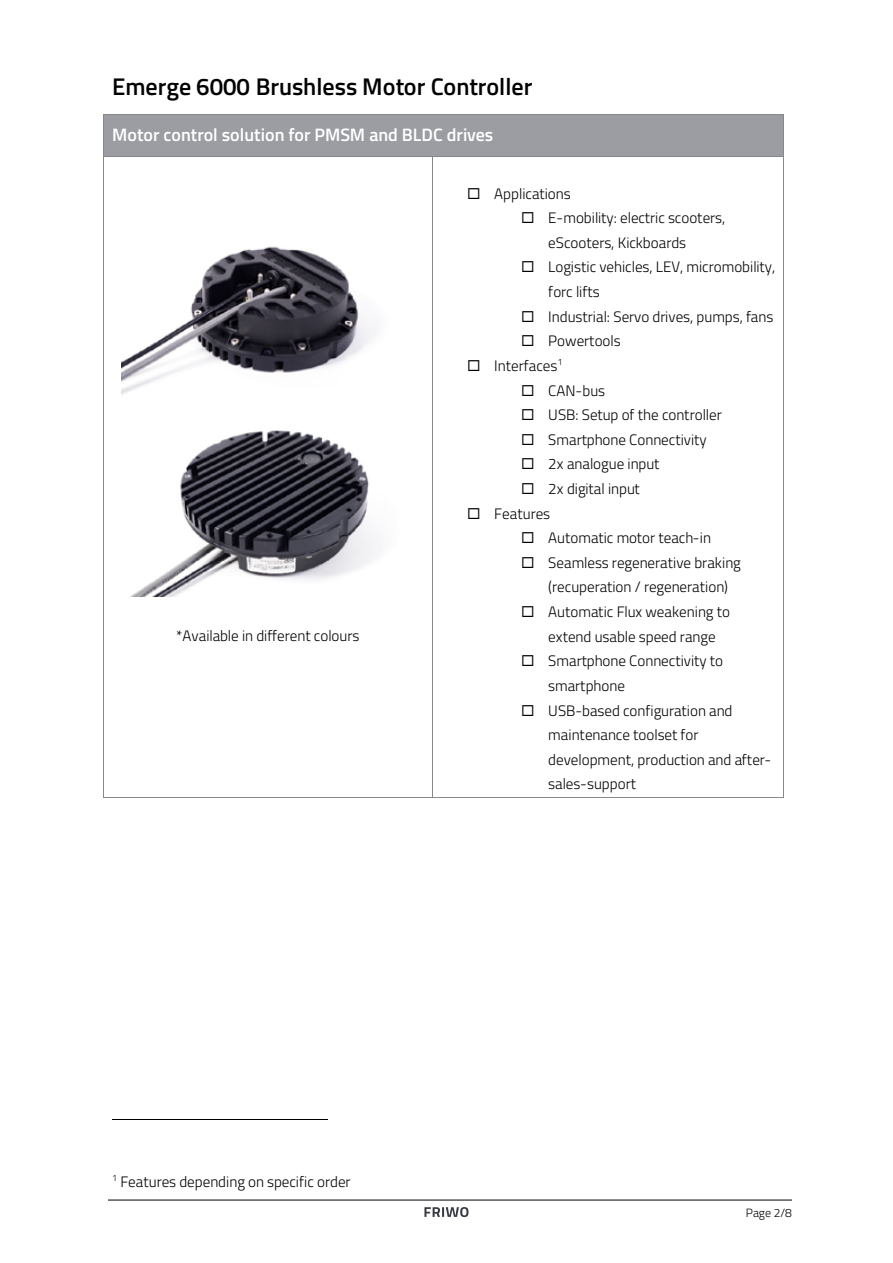
<style>
.page{position:relative;width:893px;height:1263px;background:#fff}
.page>*{position:absolute;margin:0;border:0;box-sizing:border-box;transform-origin:0 0}
.t1{font:600 24.15px "Titillium Web";color:#000}
.t2{font:600 18px "Titillium Web";color:#fff}
.t3{font:300 15.15px/24.5px "Titillium Web";letter-spacing:-.005em;color:#000}
.t4{font:300 12px "Titillium Web";color:#000}
.t5{font:300 11.85px "Titillium Web";color:#161b1c}
</style>
<div class="page">
<div style="left:105px;top:114px;width:678px;height:42px;background:#9b9da2"></div>
<hr style="left:104px;top:114px;width:679px;height:1px;background:#87888a">
<hr style="left:103px;top:114px;width:1px;height:42px;background:#87888a">
<hr style="left:783px;top:114px;width:1px;height:42px;background:#87888a">
<hr style="left:104px;top:156px;width:328px;height:1px;background:#87888a">
<hr style="left:432px;top:156px;width:351px;height:1px;background:#87888a">
<hr style="left:103px;top:157px;width:1px;height:640px;background:#87888a">
<hr style="left:104px;top:797px;width:328px;height:1px;background:#87888a">
<hr style="left:432px;top:157px;width:1px;height:640px;background:#87888a">
<hr style="left:432px;top:797px;width:351px;height:1px;background:#87888a">
<hr style="left:783px;top:157px;width:1px;height:640px;background:#87888a">
<hr style="left:112px;top:1119px;width:216px;height:1px;background:#000">
<img style="left:121px;top:246px;width:254px;height:149px">
<img style="left:130px;top:430px;width:245px;height:167px">
<svg style="left:424px;top:1207px;width:44px;height:10px"></svg>
<hr style="left:108px;top:1200px;width:684px;height:1px;background:#000">
<h1 class="t1" style="left:112px;top:69px;width:422px">Emerge 6000 Brushless Motor Controller</h1>
<p class="t2" style="left:112px;top:121px;width:383px">Motor control solution for PMSM and BLDC drives</p>
<p class="t3" style="left:176px;top:622px;width:185px">*Available in different colours</p>
<p class="t3" style="left:467px;top:180px;width:105px">◻ Applications</p>
<p class="t3" style="left:548px;top:205px;width:179px;text-indent:-27px">◻ E-mobility: electric scooters, eScooters, Kickboards</p>
<p class="t3" style="left:548px;top:254px;width:229px;text-indent:-27px">◻ Logistic vehicles, LEV, micromobility, forc lifts</p>
<p class="t3" style="left:521px;top:303px;width:254px">◻ Industrial: Servo drives, pumps, fans</p>
<p class="t3" style="left:521px;top:328px;width:101px">◻ Powertools</p>
<p class="t3" style="left:467px;top:352px;width:97px">◻ Interfaces<sup>1</sup></p>
<p class="t3" style="left:521px;top:377px;width:86px">◻ CAN-bus</p>
<p class="t3" style="left:521px;top:402px;width:202px">◻ USB: Setup of the controller</p>
<p class="t3" style="left:521px;top:427px;width:187px">◻ Smartphone Connectivity</p>
<p class="t3" style="left:521px;top:451px;width:140px">◻ 2x analogue input</p>
<p class="t3" style="left:521px;top:475px;width:120px">◻ 2x digital input</p>
<p class="t3" style="left:467px;top:500px;width:84px">◻ Features</p>
<p class="t3" style="left:521px;top:525px;width:191px">◻ Automatic motor teach-in</p>
<p class="t3" style="left:548px;top:550px;width:194px;text-indent:-27px">◻ Seamless regenerative braking (recuperation / regeneration)</p>
<p class="t3" style="left:548px;top:598px;width:183px;line-height:24.9px;text-indent:-27px">◻ Automatic Flux weakening to extend usable speed range</p>
<p class="t3" style="left:548px;top:648px;width:176px;line-height:24.9px;text-indent:-27px">◻ Smartphone Connectivity to smartphone</p>
<p class="t3" style="left:548px;top:697px;width:225px;text-indent:-27px">◻ USB-based configuration and maintenance toolset for development, production and after&shy;sales-support</p>
<p class="t3" style="left:112px;top:1168px;width:240px"><sup>1</sup> Features depending on specific order</p>
<p class="t4" style="left:746px;top:1204px;width:48px">Page 2/8</p>
<p class="t5" style="left:746px;top:1206px;width:47px">Page 1/6</p>
</div>
